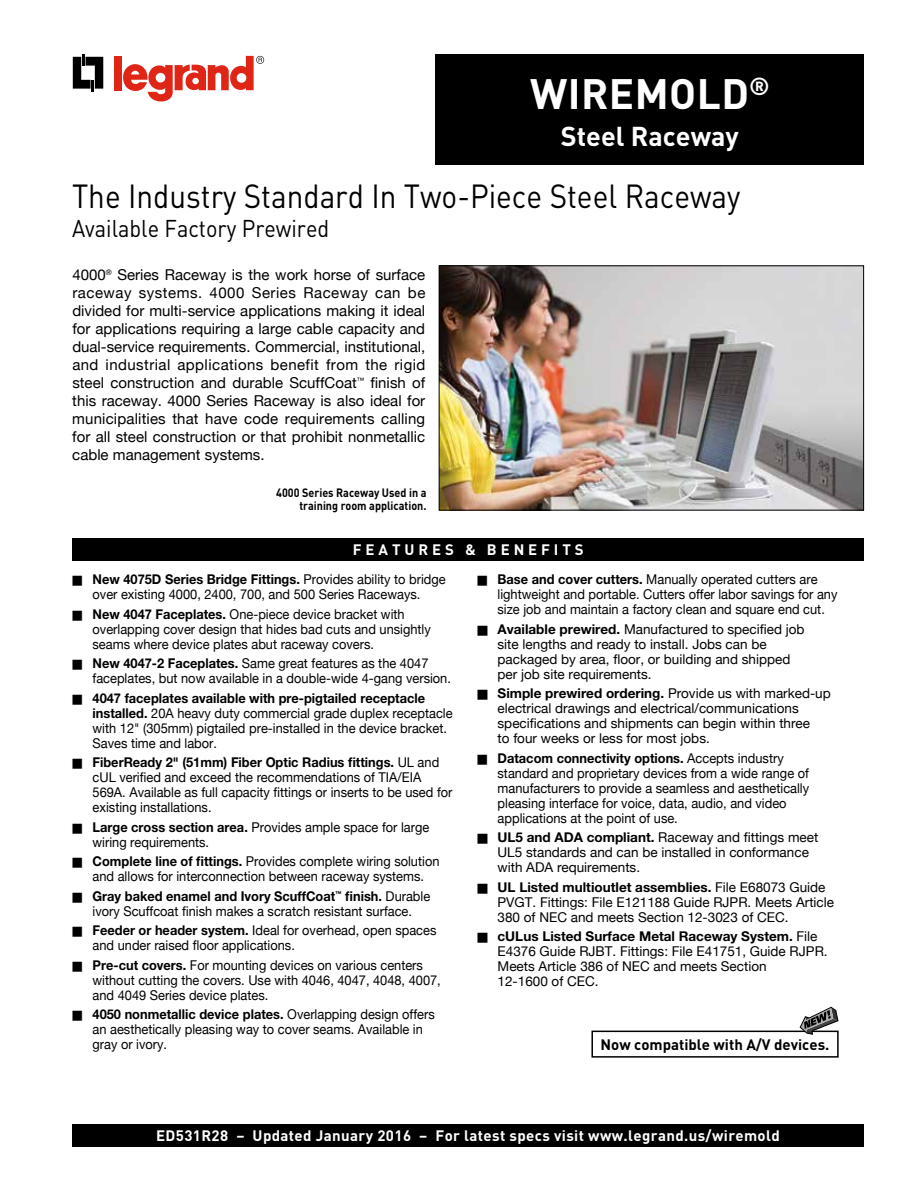
<style>
.page{position:relative;width:918px;height:1188px;background:#fff}
.page>*{position:absolute;margin:0;border:0;box-sizing:border-box;transform-origin:0 0}
.t1{font:700 42px "DIN Pro";letter-spacing:.01em;color:#fff}
.t2{font:33px "DIN Pro";color:#000;scale:.9 1}
.t3{font:700 27px "DIN Pro";color:#fff}
.t4{font:24px "DIN Pro";color:#000;scale:.9 1}
.t5{font:15px/18px "Helvetica Neue";color:#000;text-align:justify}
.t6{font:700 15px "DIN Pro";letter-spacing:.025em;color:#fff}
.t7{font:700 15px "DIN Pro";color:#000}
.t8{font:700 15px "DIN Pro";letter-spacing:.26em;color:#fff}
.t9{font:13.5px/15px "Helvetica Neue";color:#000;scale:.95 1}
.t10{font:13.5px/15px "Helvetica Neue";color:#000}
.t11{font:700 12px/13.5px "DIN Pro";color:#000;text-align:right;scale:.9 1}
.s1{font-weight:700}
</style>
<div class="page">
<div style="left:436px;top:54px;width:428px;height:110px;background:#000"></div>
<div style="left:72px;top:538px;width:792px;height:23px;background:#000"></div>
<img style="left:441px;top:267px;width:421px;height:242px">
<div style="left:439px;top:265px;width:425px;height:246px;border:1px solid #000"></div>
<div style="left:72px;top:1124px;width:792px;height:22px;background:#000"></div>
<div style="left:591px;top:1031px;width:248px;height:27px;border:2px solid #000"></div>
<svg style="left:800px;top:1007px;width:39px;height:28px"></svg>
<svg style="left:73px;top:54px;width:30px;height:37px"></svg>
<div style="left:114px;top:56px;width:8px;height:34px;background:#de2516"></div>
<svg style="left:123px;top:56px;width:141px;height:46px"></svg>
<h1 class="t1" style="left:530px;top:65px;width:241px">WIREMOLD<sup>®</sup></h1>
<h3 class="t3" style="left:561px;top:118px;width:180px">Steel Raceway</h3>
<h2 class="t2" style="left:72px;top:174px;width:744px">The Industry Standard In Two-Piece Steel Raceway</h2>
<h3 class="t4" style="left:72px;top:212px;width:287px">Available Factory Prewired</h3>
<p class="t5" style="left:72px;top:266px;width:355px">4000<sup>®</sup> Series Raceway is the work horse of surface raceway systems. 4000 Series Raceway can be divided for multi-service applications making it ideal for applications requiring a large cable capacity and dual-service requirements. Commercial, institutional, and industrial applications benefit from the rigid steel construction and durable ScuffCoat<sup>™</sup> finish of this raceway. 4000 Series Raceway is also ideal for municipalities that have code requirements calling for all steel construction or that prohibit nonmetallic cable management systems.</p>
<p class="t11" style="left:276px;top:485px;width:168px">4000 Series Raceway Used in a training room application.</p>
<p class="t8" style="left:353px;top:540px;width:232px">FEATURES &amp; BENEFITS</p>
<p class="t9" style="left:72px;top:572px;width:395px;text-align:center">■ <span class="s1">New 4075D Series Bridge Fittings.</span> Provides ability to bridge over existing 4000, 2400, 700, and 500 Series Raceways.</p>
<p class="t9" style="left:93px;top:606px;width:358px;text-indent:-20px">■ <span class="s1">New 4047 Faceplates.</span> One-piece device bracket with overlapping cover design that hides bad cuts and unsightly seams where device plates abut raceway covers.</p>
<p class="t9" style="left:93px;top:656px;width:379px;text-indent:-20px">■ <span class="s1">New 4047-2 Faceplates.</span> Same great features as the 4047 faceplates, but now available in a double-wide 4-gang version.</p>
<p class="t9" style="left:93px;top:690px;width:381px;text-indent:-20px">■ <span class="s1">4047 faceplates available with pre-pigtailed receptacle installed.</span> 20A heavy duty commercial grade duplex receptacle with 12" (305mm) pigtailed pre-installed in the device bracket.<br>Saves time and labor.</p>
<p class="t9" style="left:93px;top:755px;width:380px;text-indent:-20px">■ <span class="s1">FiberReady 2" (51mm) Fiber Optic Radius fittings.</span> UL and cUL verified and exceed the recommendations of TIA/EIA 569A. Available as full capacity fittings or inserts to be used for existing installations.</p>
<p class="t9" style="left:93px;top:819px;width:356px;text-indent:-20px">■ <span class="s1">Large cross section area.</span> Provides ample space for large wiring requirements.</p>
<p class="t9" style="left:72px;top:854px;width:388px;text-align:center">■ <span class="s1">Complete line of fittings.</span> Provides complete wiring solution and allows for interconnection between raceway systems.</p>
<p class="t9" style="left:72px;top:888px;width:378px;text-align:center">■ <span class="s1">Gray baked enamel and Ivory ScuffCoat</span><sup>™</sup> <span class="s1">finish.</span> Durable ivory Scuffcoat finish makes a scratch resistant surface.</p>
<p class="t9" style="left:93px;top:923px;width:364px;text-indent:-20px">■ <span class="s1">Feeder or header system.</span> Ideal for overhead, open spaces and under raised floor applications.</p>
<p class="t9" style="left:93px;top:957px;width:368px;text-indent:-20px">■ <span class="s1">Pre-cut covers.</span> For mounting devices on various centers without cutting the covers. Use with 4046, 4047, 4048, 4007, and 4049 Series device plates.</p>
<p class="t9" style="left:93px;top:1007px;width:362px;text-indent:-20px">■ <span class="s1">4050 nonmetallic device plates.</span> Overlapping design offers an aesthetically pleasing way to cover seams. Available in gray or ivory.</p>
<p class="t9" style="left:498px;top:572px;width:359px;text-indent:-20px">■ <span class="s1">Base and cover cutters.</span> Manually operated cutters are lightweight and portable. Cutters offer labor savings for any size job and maintain a factory clean and square end cut.</p>
<p class="t10" style="left:498px;top:621px;width:308px;text-indent:-20px">■ <span class="s1">Available prewired.</span> Manufactured to specified job site lengths and ready to install. Jobs can be packaged by area, floor, or building and shipped per job site requirements.</p>
<p class="t10" style="left:498px;top:686px;width:335px;text-indent:-20px">■ <span class="s1">Simple prewired ordering.</span> Provide us with marked-up electrical drawings and electrical/communications specifications and shipments can begin within three<br>to four weeks or less for most jobs.</p>
<p class="t9" style="left:498px;top:750px;width:330px;text-indent:-20px">■ <span class="s1">Datacom connectivity options.</span> Accepts industry standard and proprietary devices from a wide range of manufacturers to provide a seamless and aesthetically pleasing interface for voice, data, audio, and video applications at the point of use.</p>
<p class="t10" style="left:498px;top:830px;width:322px;text-indent:-20px">■ <span class="s1">UL5 and ADA compliant.</span> Raceway and fittings meet<br>UL5 standards and can be installed in conformance with ADA requirements.</p>
<p class="t10" style="left:498px;top:879px;width:338px;text-indent:-20px">■ <span class="s1">UL Listed multioutlet assemblies.</span> File E68073 Guide<br>PVGT. Fittings: File E121188 Guide RJPR. Meets Article<br>380 of NEC and meets Section 12-3023 of CEC.</p>
<p class="t10" style="left:498px;top:929px;width:332px;text-indent:-20px">■ <span class="s1">cULus Listed Surface Metal Raceway System.</span> File E4376 Guide RJBT. Fittings: File E41751, Guide RJPR.<br>Meets Article 386 of NEC and meets Section<br>12-1600 of CEC.</p>
<p class="t7" style="left:601px;top:1034px;width:230px">Now compatible with A/V devices.</p>
<p class="t6" style="left:156px;top:1125px;width:625px">ED531R28 – Updated January 2016 – For latest specs visit www.legrand.us/wiremold</p>
</div>
